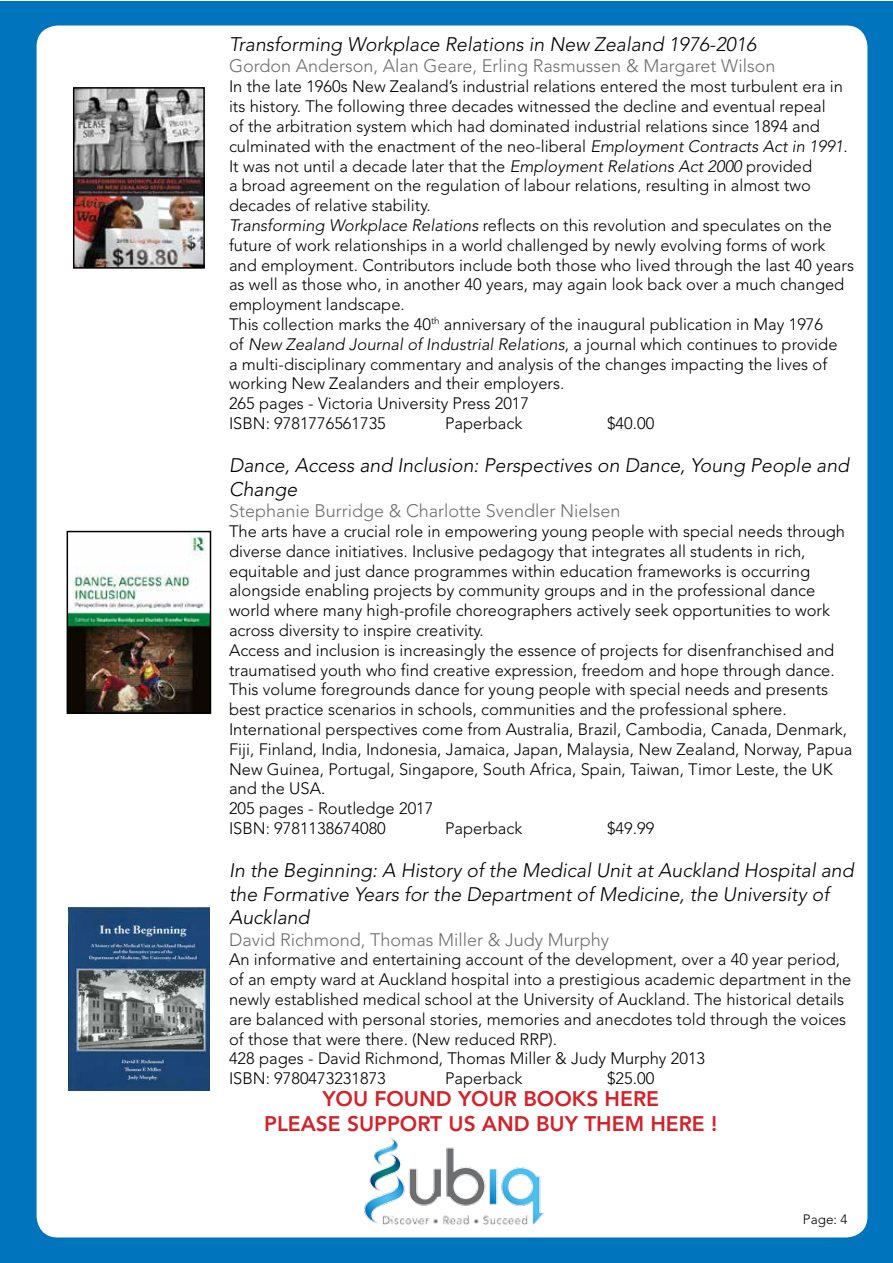
<style>
.page{position:relative;width:893px;height:1263px;background:#fff}
.page>*{position:absolute;margin:0;border:0;box-sizing:border-box;transform-origin:0 0}
.t1{font:800 21px/25.2px "Avenir LT Std";color:#d2232a;text-align:center}
.t2{font:italic 300 19.5px/23.4px "Avenir LT Std";color:#000}
.t3{font:300 18px "Avenir LT Std";color:#6d6e71}
.t4{font:300 16.5px/19.8px "Avenir LT Std";color:#000}
.t5{font:300 13.5px "Avenir LT Std";color:#000}
.s1{font-style:italic}
</style>
<div class="page">
<div style="left:1px;top:1px;width:892px;height:1262px;background:#0074bc"></div>
<div style="left:37px;top:26px;width:830px;height:1211px;background:#fff;border-radius:21px"></div>
<img style="left:364px;top:1137px;width:180px;height:88px">
<img style="left:76px;top:90px;width:126px;height:176px">
<div style="left:73px;top:87px;width:132px;height:182px;border:2px solid #000"></div>
<img style="left:70px;top:535px;width:138px;height:176px">
<div style="left:67px;top:531px;width:144px;height:183px;border:2px solid #000"></div>
<img style="left:68px;top:907px;width:142px;height:183px">
<p class="t2" style="left:229px;top:33px;width:529px">Transforming Workplace Relations in New Zealand 1976-2016</p>
<p class="t3" style="left:229px;top:56px;width:548px">Gordon Anderson, Alan Geare, Erling Rasmussen &amp; Margaret Wilson</p>
<p class="t4" style="left:229px;top:77px;width:626px">In the late 1960s New Zealand’s industrial relations entered the most turbulent era in its history. The following three decades witnessed the decline and eventual repeal<br>of the arbitration system which had dominated industrial relations since 1894 and culminated with the enactment of the neo-liberal <span class="s1">Employment Contracts Act in 1991</span>.<br>It was not until a decade later that the <span class="s1">Employment Relations Act 2000</span> provided<br>a broad agreement on the regulation of labour relations, resulting in almost two decades of relative stability.<br><span class="s1">Transforming Workplace Relations</span> reflects on this revolution and speculates on the future of work relationships in a world challenged by newly evolving forms of work and employment. Contributors include both those who lived through the last 40 years as well as those who, in another 40 years, may again look back over a much changed employment landscape.<br>This collection marks the 40<sup>th</sup> anniversary of the inaugural publication in May 1976<br>of <span class="s1">New Zealand Journal of Industrial Relations</span>, a journal which continues to provide<br>a multi-disciplinary commentary and analysis of the changes impacting the lives of working New Zealanders and their employers.<br>265 pages - Victoria University Press 2017<br>ISBN: 9781776561735</p>
<p class="t4" style="left:445px;top:413px;width:79px">Paperback</p>
<p class="t4" style="left:607px;top:413px;width:49px">$40.00</p>
<p class="t2" style="left:229px;top:454px;width:622px">Dance, Access and Inclusion: Perspectives on Dance, Young People and<br>Change</p>
<p class="t3" style="left:229px;top:500px;width:393px">Stephanie Burridge &amp; Charlotte Svendler Nielsen</p>
<p class="t4" style="left:229px;top:521px;width:625px">The arts have a crucial role in empowering young people with special needs through diverse dance initiatives. Inclusive pedagogy that integrates all students in rich, equitable and just dance programmes within education frameworks is occurring alongside enabling projects by community groups and in the professional dance world where many high-profile choreographers actively seek opportunities to work across diversity to inspire creativity.<br>Access and inclusion is increasingly the essence of projects for disenfranchised and traumatised youth who find creative expression, freedom and hope through dance.<br>This volume foregrounds dance for young people with special needs and presents best practice scenarios in schools, communities and the professional sphere.<br>International perspectives come from Australia, Brazil, Cambodia, Canada, Denmark, Fiji, Finland, India, Indonesia, Jamaica, Japan, Malaysia, New Zealand, Norway, Papua New Guinea, Portugal, Singapore, South Africa, Spain, Taiwan, Timor Leste, the UK and the USA.<br>205 pages - Routledge 2017<br>ISBN: 9781138674080</p>
<p class="t4" style="left:445px;top:818px;width:79px">Paperback</p>
<p class="t4" style="left:607px;top:818px;width:49px">$49.99</p>
<p class="t2" style="left:229px;top:859px;width:626px">In the Beginning: A History of the Medical Unit at Auckland Hospital and the Formative Years for the Department of Medicine, the University of<br>Auckland</p>
<p class="t3" style="left:229px;top:929px;width:382px">David Richmond, Thomas Miller &amp; Judy Murphy</p>
<p class="t4" style="left:229px;top:950px;width:624px">An informative and entertaining account of the development, over a 40 year period, of an empty ward at Auckland hospital into a prestigious academic department in the newly established medical school at the University of Auckland. The historical details are balanced with personal stories, memories and anecdotes told through the voices of those that were there. (New reduced RRP).<br>428 pages - David Richmond, Thomas Miller &amp; Judy Murphy 2013<br>ISBN: 9780473231873</p>
<p class="t4" style="left:445px;top:1069px;width:79px">Paperback</p>
<p class="t4" style="left:607px;top:1069px;width:49px">$25.00</p>
<p class="t1" style="left:264px;top:1086px;width:454px">YOU FOUND YOUR BOOKS HERE<br>PLEASE SUPPORT US AND BUY THEM HERE !</p>
<p class="t5" style="left:803px;top:1212px;width:46px">Page: 4</p>
</div>
